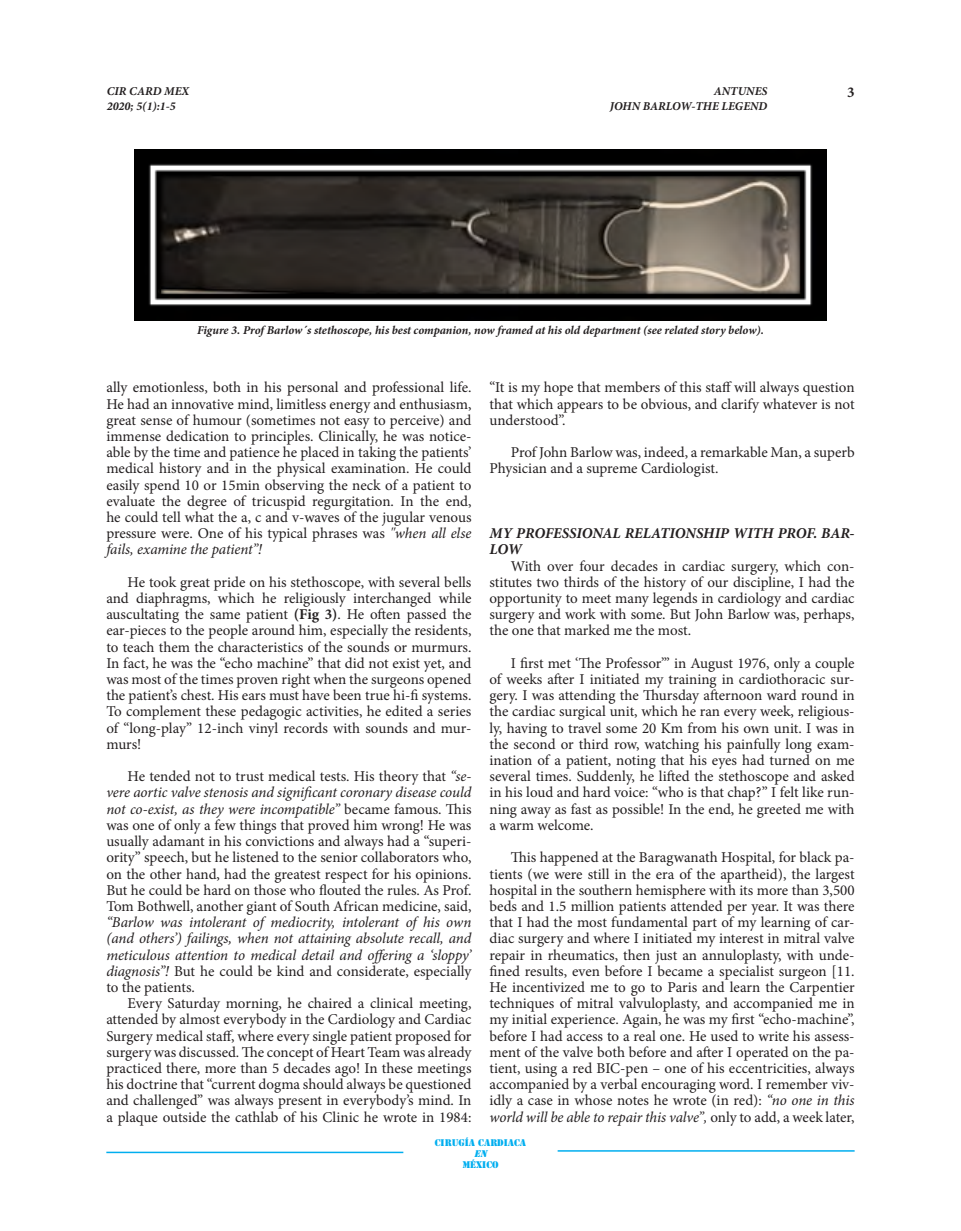
<style>
.page{position:relative;width:961px;height:1231px;background:#fff}
.page>*{position:absolute;margin:0;border:0;box-sizing:border-box;transform-origin:0 0}
.t1{font:15px/16.2px "Minion Pro";letter-spacing:-.005em;color:#231f20;text-align:justify}
.t2{font:italic 15px/16.2px "Minion Pro";letter-spacing:-.01em;color:#231f20;text-align:justify}
.t3{font:italic 700 15px/16.2px "Minion Pro";letter-spacing:-.005em;color:#231f20}
.t4{font:700 15px "Minion Pro";color:#231f20}
.t5{font:italic 700 12px/15px "Minion Pro";color:#231f20}
.t6{font:9px "Stencil Std";color:#00aeef}
.t7{font:italic 9px "Stencil Std";color:#00aeef}
.s1{font-style:italic}
.s2{font-weight:700}
.s3{font-style:normal}
</style>
<div class="page">
<hr style="left:106px;top:1151px;width:297px;height:2px;background:#00aeef">
<hr style="left:557px;top:1150px;width:297px;height:1px;background:#00aeef">
<img style="left:135px;top:150px;width:691px;height:171px">
<p class="t5" style="left:107px;top:83px;width:84px">CIR CARD MEX<br>2020; 5(1):1-5</p>
<p class="t5" style="left:609px;top:83px;width:159px;text-align:right">ANTUNES<br>JOHN BARLOW-THE LEGEND</p>
<p class="t4" style="left:847px;top:81px;width:9px">3</p>
<p class="t5" style="left:197px;top:322px;width:568px">Figure 3. Prof Barlow´s stethoscope, his best companion, now framed at his old department (see related story below).</p>
<p class="t1" style="left:106px;top:379px;width:366px">ally emotionless, both in his personal and professional life.<br>He had an innovative mind, limitless energy and enthusiasm, great sense of humour (sometimes not easy to perceive) and immense dedication to principles. Clinically, he was notice&shy;able by the time and patience he placed in taking the patients’ medical history and in the physical examination. He could easily spend 10 or 15min observing the neck of a patient to evaluate the degree of tricuspid regurgitation. In the end, he could tell what the a, c and v-waves of the jugular venous pressure were. One of his typical phrases was <span class="s1">"when all else fails, examine the patient”!</span></p>
<p class="t1" style="left:106px;top:574px;width:367px;text-indent:21px">He took great pride on his stethoscope, with several bells and diaphragms, which he religiously interchanged while auscultating the same patient <span class="s2">(Fig 3)</span>. He often passed the ear-pieces to the people around him, especially the residents, to teach them the characteristics of the sounds or murmurs.<br>In fact, he was the “echo machine” that did not exist yet, and was most of the times proven right when the surgeons opened the patient’s chest. His ears must have been true hi-fi systems.<br>To complement these pedagogic activities, he edited a series of “long-play” 12-inch vinyl records with sounds and mur&shy;murs!</p>
<p class="t1" style="left:106px;top:768px;width:367px;text-indent:21px">He tended not to trust medical tests. His theory that <span class="s1">“se&shy;vere aortic valve stenosis and significant coronary disease could not co-exist, as they were incompatible”</span> became famous. This was one of only a few things that proved him wrong! He was usually adamant in his convictions and always had a “superi&shy;ority” speech, but he listened to the senior collaborators who, on the other hand, had the greatest respect for his opinions.<br>But he could be hard on those who flouted the rules. As Prof.<br>Tom Bothwell, another giant of South African medicine, said,</p>
<p class="t2" style="left:106px;top:914px;width:366px">“Barlow was intolerant of mediocrity, intolerant of his own (and others’) failings, when not attaining absolute recall, and meticulous attention to medical detail and offering a ‘sloppy’ diagnosis”! <span class="s3">But he could be kind and considerate, especially to the patients.</span></p>
<p class="t1" style="left:106px;top:995px;width:367px;text-indent:21px">Every Saturday morning, he chaired a clinical meeting, attended by almost everybody in the Cardiology and Cardiac Surgery medical staff, where every single patient proposed for surgery was discussed. The concept of Heart Team was already practiced there, more than 5 decades ago! In these meetings his doctrine that “current dogma should always be questioned and challenged” was always present in everybody’s mind. In a plaque outside the cathlab of his Clinic he wrote in 1984:</p>
<p class="t1" style="left:489px;top:379px;width:366px">“It is my hope that members of this staff will always question that which appears to be obvious, and clarify whatever is not understood”.</p>
<p class="t1" style="left:489px;top:444px;width:366px;text-indent:21px">Prof John Barlow was, indeed, a remarkable Man, a superb<br>Physician and a supreme Cardiologist.</p>
<p class="t3" style="left:489px;top:525px;width:366px">MY PROFESSIONAL RELATIONSHIP WITH PROF. BAR-<br>LOW</p>
<p class="t1" style="left:489px;top:558px;width:366px;text-indent:21px">With over four decades in cardiac surgery, which con&shy;stitutes two thirds of the history of our discipline, I had the opportunity to meet many legends in cardiology and cardiac surgery and work with some. But John Barlow was, perhaps, the one that marked me the most.</p>
<p class="t1" style="left:489px;top:655px;width:367px;text-indent:21px">I first met ‘The Professor’” in August 1976, only a couple of weeks after I initiated my training in cardiothoracic sur&shy;gery. I was attending the Thursday afternoon ward round in the cardiac surgical unit, which he ran every week, religious&shy;ly, having to travel some 20 Km from his own unit. I was in the second or third row, watching his painfully long exam&shy;ination of a patient, noting that his eyes had turned on me several times. Suddenly, he lifted the stethoscope and asked in his loud and hard voice: “who is that chap?” I felt like run&shy;ning away as fast as possible! In the end, he greeted me with a warm welcome.</p>
<p class="t1" style="left:489px;top:849px;width:367px;text-indent:21px">This happened at the Baragwanath Hospital, for black pa&shy;tients (we were still in the era of the apartheid), the largest hospital in the southern hemisphere with its more than 3,500 beds and 1.5 million patients attended per year. It was there that I had the most fundamental part of my learning of car&shy;diac surgery and where I initiated my interest in mitral valve repair in rheumatics, then just an annuloplasty, with unde&shy;fined results, even before I became a specialist surgeon [11.<br>He incentivized me to go to Paris and learn the Carpentier techniques of mitral valvuloplasty, and accompanied me in my initial experience. Again, he was my first “echo-machine”, before I had access to a real one. He used to write his assess&shy;ment of the valve both before and after I operated on the pa&shy;tient, using a red BIC-pen – one of his eccentricities, always accompanied by a verbal encouraging word. I remember viv&shy;idly a case in whose notes he wrote (in red): <span class="s1">“no one in this world will be able to repair this valve”,</span> only to add, a week later,</p>
<p class="t6" style="left:435px;top:1137px;width:93px">CIRUGÍA CARDIACA</p>
<p class="t7" style="left:474px;top:1147px;width:17px">EN</p>
<p class="t6" style="left:462px;top:1159px;width:38px">MÉXICO</p>
</div>
